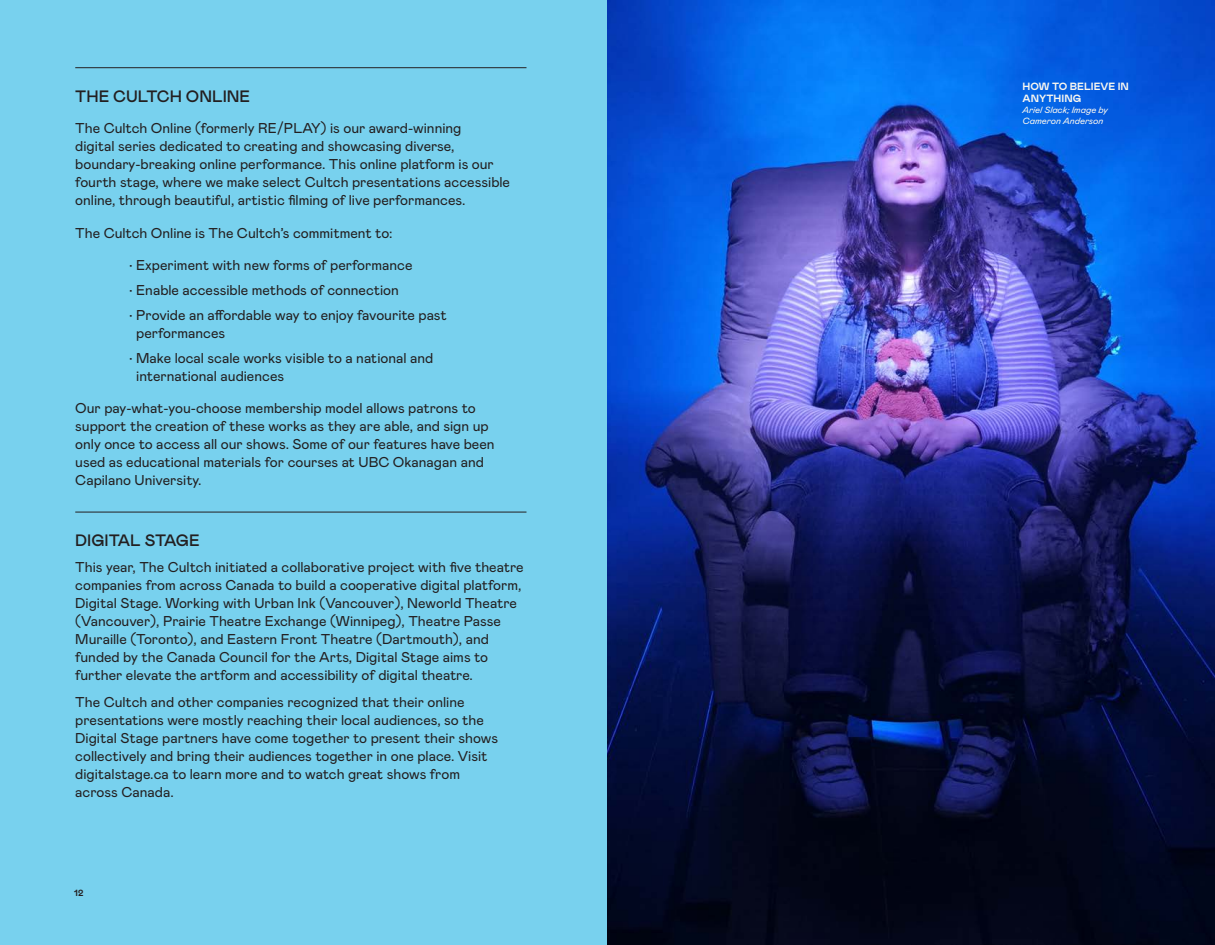
<style>
.page{position:relative;width:1215px;height:945px;background:#78d1ee}
.page>*{position:absolute;margin:0;border:0;box-sizing:border-box;transform-origin:0 0}
.t1{font:500 16.5px "Mabry Pro";color:#231f20}
.t2{font:14.25px/18px "Mabry Pro";color:#231f20}
.t3{font:700 10.5px/12.6px "Mabry Pro";color:#f9f7f0}
.t4{font:italic 9px/10.8px "Mabry Pro";color:#f9f7f0}
.t5{font:700 9px "Mabry Pro";color:#231f20}
</style>
<div class="page">
<hr style="left:75px;top:67px;width:452px;height:1px;background:#231f20">
<hr style="left:75px;top:512px;width:452px;height:1px;background:#231f20">
<img style="left:608px;top:0;width:607px;height:945px">
<p class="t1" style="left:75px;top:86px;width:176px">THE CULTCH ONLINE</p>
<p class="t2" style="left:75px;top:120px;width:436px">The Cultch Online (formerly RE/PLAY) is our award-winning<br>digital series dedicated to creating and showcasing diverse, boundary‑breaking online performance. This online platform is our fourth stage, where we make select Cultch presentations accessible online, through beautiful, artistic filming of live performances.</p>
<p class="t2" style="left:75px;top:224px;width:319px">The Cultch Online is The Cultch’s commitment to:</p>
<p class="t2" style="left:129px;top:256px;width:285px">• Experiment with new forms of performance</p>
<p class="t2" style="left:129px;top:281px;width:271px">• Enable accessible methods of connection</p>
<p class="t2" style="left:136px;top:306px;width:312px;text-indent:-7px">• Provide an affordable way to enjoy favourite past performances</p>
<p class="t2" style="left:136px;top:350px;width:299px;text-indent:-7px">• Make local scale works visible to a national and international audiences</p>
<p class="t2" style="left:75px;top:399px;width:421px">Our pay-what-you-choose membership model allows patrons to support the creation of these works as they are able, and sign up only once to access all our shows. Some of our features have been used as educational materials for courses at UBC Okanagan and Capilano University.</p>
<p class="t1" style="left:75px;top:531px;width:126px">DIGITAL STAGE</p>
<p class="t2" style="left:75px;top:559px;width:450px">This year, The Cultch initiated a collaborative project with five theatre companies from across Canada to build a cooperative digital platform, Digital Stage. Working with Urban Ink (Vancouver), Neworld Theatre (Vancouver), Prairie Theatre Exchange (Winnipeg), Theatre Passe Muraille (Toronto), and Eastern Front Theatre (Dartmouth), and funded by the Canada Council for the Arts, Digital Stage aims to further elevate the artform and accessibility of digital theatre.</p>
<p class="t2" style="left:75px;top:693px;width:424px">The Cultch and other companies recognized that their online presentations were mostly reaching their local audiences, so the Digital Stage partners have come together to present their shows collectively and bring their audiences together in one place. Visit digitalstage.ca to learn more and to watch great shows from across Canada.</p>
<p class="t5" style="left:74px;top:887px;width:11px">12</p>
<p class="t3" style="left:1023px;top:80px;width:108px">HOW TO BELIEVE IN<br>ANYTHING</p>
<p class="t4" style="left:1023px;top:105px;width:87px">Ariel Slack; Image by<br>Cameron Anderson</p>
</div>
